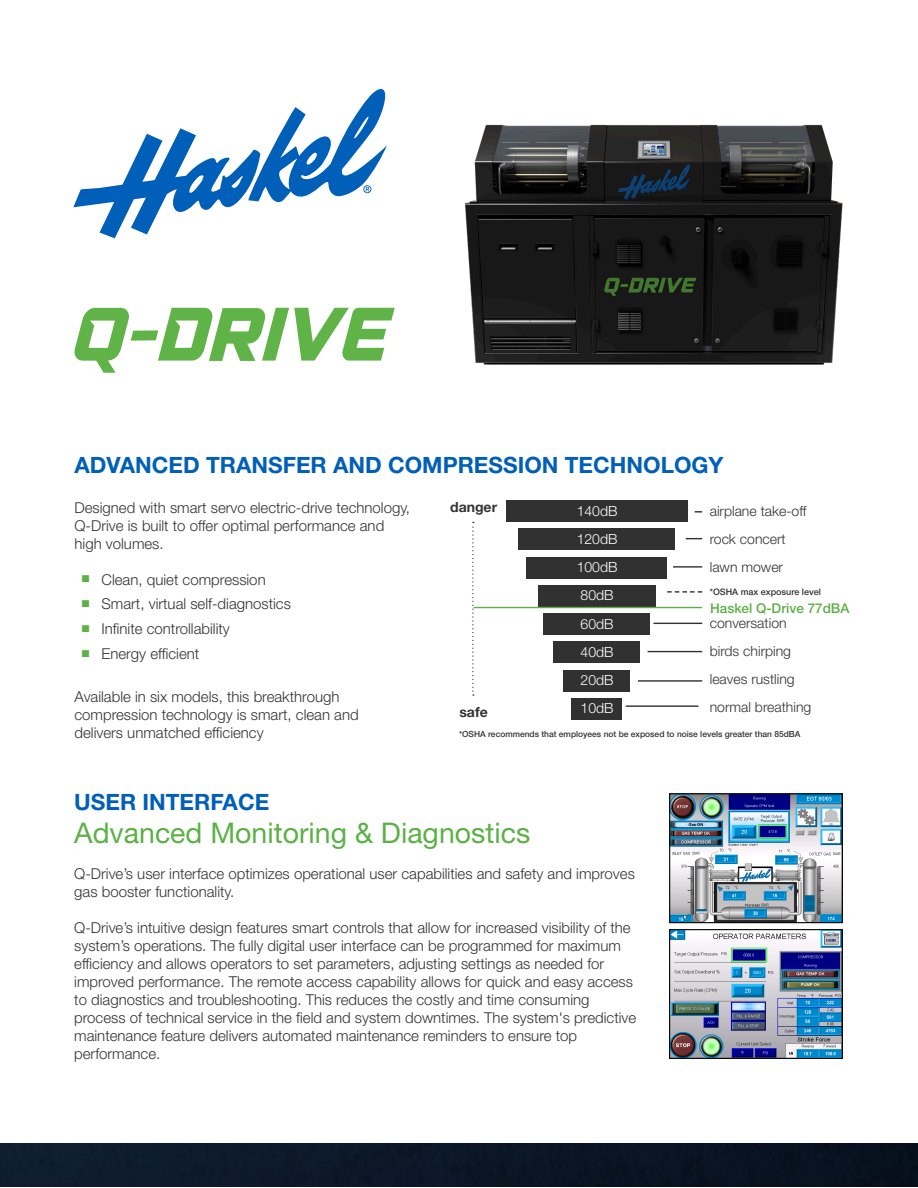
<style>
.page{position:relative;width:918px;height:1188px;background:#fff}
.page>*{position:absolute;margin:0;border:0;box-sizing:border-box;transform-origin:0 0}
.t1{font:28.5px "Helvetica Neue LT Std";color:#5bb146}
.t2{font:700 22.5px "Helvetica Neue LT Std";color:#005fb9}
.Paragraph{font:300 15px/18px "Helvetica Neue LT Std";color:#323332}
.Paragraph-2{font:300 14.1px "Helvetica Neue LT Std";color:#323332}
.t3{font:300 14.1px "Helvetica Neue LT Std";color:#fff}
.t4{font:700 14.1px "Helvetica Neue LT Std";color:#323332}
.t5{font:500 13.5px "Helvetica Neue LT Std";color:#5cb046}
.t6{font:500 9px "Helvetica Neue LT Std";color:#323332}
.t7{font:500 8.4px "Helvetica Neue LT Std";color:#323332}
.s1{font-family:"Times New Roman";font-weight:400;color:#5bb146}
</style>
<div class="page">
<svg style="left:75px;top:308px;width:320px;height:65px"></svg>
<img style="left:0;top:1143px;width:918px;height:43px">
<div style="left:571px;top:698px;width:51px;height:21px;background:#323132"></div>
<div style="left:563px;top:670px;width:67px;height:21px;background:#323132"></div>
<div style="left:553px;top:642px;width:87px;height:21px;background:#323132"></div>
<div style="left:544px;top:613px;width:106px;height:22px;background:#323132"></div>
<div style="left:538px;top:585px;width:118px;height:21px;background:#323132"></div>
<div style="left:526px;top:557px;width:141px;height:21px;background:#323132"></div>
<div style="left:519px;top:529px;width:156px;height:21px;background:#323132"></div>
<div style="left:506px;top:500px;width:181px;height:22px;background:#323132"></div>
<hr style="left:626px;top:705px;width:72px;height:2px;background:#303232">
<hr style="left:638px;top:680px;width:64px;height:2px;background:#303232">
<hr style="left:648px;top:651px;width:54px;height:1px;background:#303232">
<hr style="left:653px;top:623px;width:49px;height:1px;background:#303232">
<svg style="left:472px;top:522px;width:2px;height:174px"></svg>
<hr style="left:474px;top:607px;width:228px;height:1px;background:#5bb146">
<hr style="left:673px;top:566px;width:29px;height:2px;background:#303232">
<svg style="left:667px;top:591px;width:35px;height:2px"></svg>
<svg style="left:686px;top:538px;width:16px;height:1px"></svg>
<svg style="left:695px;top:511px;width:7px;height:2px"></svg>
<img style="left:671px;top:931px;width:170px;height:126px">
<div style="left:669px;top:929px;width:174px;height:130px;border:1px solid #040503"></div>
<img style="left:671px;top:795px;width:170px;height:126px">
<div style="left:669px;top:793px;width:174px;height:130px;border:1px solid #040503"></div>
<svg style="left:73px;top:89px;width:314px;height:149px"></svg>
<img style="left:465px;top:124px;width:378px;height:241px">
<h1 class="t2" style="left:75px;top:451px;width:651px">ADVANCED TRANSFER AND COMPRESSION TECHNOLOGY</h1>
<p class="Paragraph" style="left:75px;top:498px;width:337px">Designed with smart servo electric-drive technology,<br>Q-Drive is built to offer optimal performance and high volumes.</p>
<p class="Paragraph" style="left:81px;top:570px;width:186px"><span class="s1">■</span> Clean, quiet compression</p>
<p class="Paragraph" style="left:81px;top:595px;width:211px"><span class="s1">■</span> Smart, virtual self-diagnostics</p>
<p class="Paragraph" style="left:81px;top:619px;width:150px"><span class="s1">■</span> Infinite controllability</p>
<p class="Paragraph" style="left:81px;top:644px;width:120px"><span class="s1">■</span> Energy efficient</p>
<p class="Paragraph" style="left:75px;top:687px;width:286px">Available in six models, this breakthrough compression technology is smart, clean and delivers unmatched efficiency</p>
<h2 class="t4" style="left:450px;top:498px;width:49px">danger</h2>
<h2 class="t3" style="left:577px;top:503px;width:42px">140dB</h2>
<p class="Paragraph-2" style="left:710px;top:502px;width:98px">airplane take-off</p>
<p class="Paragraph-2" style="left:710px;top:530px;width:77px">rock concert</p>
<p class="Paragraph-2" style="left:710px;top:558px;width:75px">lawn mower</p>
<h2 class="t3" style="left:577px;top:530px;width:42px">120dB</h2>
<h2 class="t3" style="left:577px;top:558px;width:42px">100dB</h2>
<h2 class="t3" style="left:581px;top:586px;width:35px">80dB</h2>
<p class="t6" style="left:710px;top:586px;width:113px">*OSHA max exposure level</p>
<p class="t5" style="left:710px;top:600px;width:141px">Haskel Q-Drive 77dBA</p>
<h2 class="t3" style="left:581px;top:615px;width:35px">60dB</h2>
<h2 class="t3" style="left:581px;top:643px;width:35px">40dB</h2>
<h2 class="t3" style="left:581px;top:671px;width:35px">20dB</h2>
<h2 class="t4" style="left:459px;top:703px;width:30px">safe</h2>
<h2 class="t3" style="left:581px;top:700px;width:35px">10dB</h2>
<p class="Paragraph-2" style="left:710px;top:614px;width:78px">conversation</p>
<p class="Paragraph-2" style="left:710px;top:643px;width:83px">birds chirping</p>
<p class="Paragraph-2" style="left:710px;top:671px;width:86px">leaves rustling</p>
<p class="Paragraph-2" style="left:710px;top:699px;width:103px">normal breathing</p>
<p class="t7" style="left:459px;top:729px;width:343px">*OSHA recommends that employees not be exposed to noise levels greater than 85dBA</p>
<h1 class="t2" style="left:74px;top:788px;width:197px">USER INTERFACE</h1>
<h1 class="t1" style="left:74px;top:816px;width:458px">Advanced Monitoring &amp; Diagnostics</h1>
<p class="Paragraph" style="left:74px;top:864px;width:562px">Q-Drive’s user interface optimizes operational user capabilities and safety and improves gas booster functionality.</p>
<p class="Paragraph" style="left:74px;top:918px;width:564px">Q-Drive’s intuitive design features smart controls that allow for increased visibility of the system’s operations. The fully digital user interface can be programmed for maximum efficiency and allows operators to set parameters, adjusting settings as needed for improved performance. The remote access capability allows for quick and easy access to diagnostics and troubleshooting. This reduces the costly and time consuming process of technical service in the field and system downtimes. The system's predictive maintenance feature delivers automated maintenance reminders to ensure top performance.</p>
</div>
